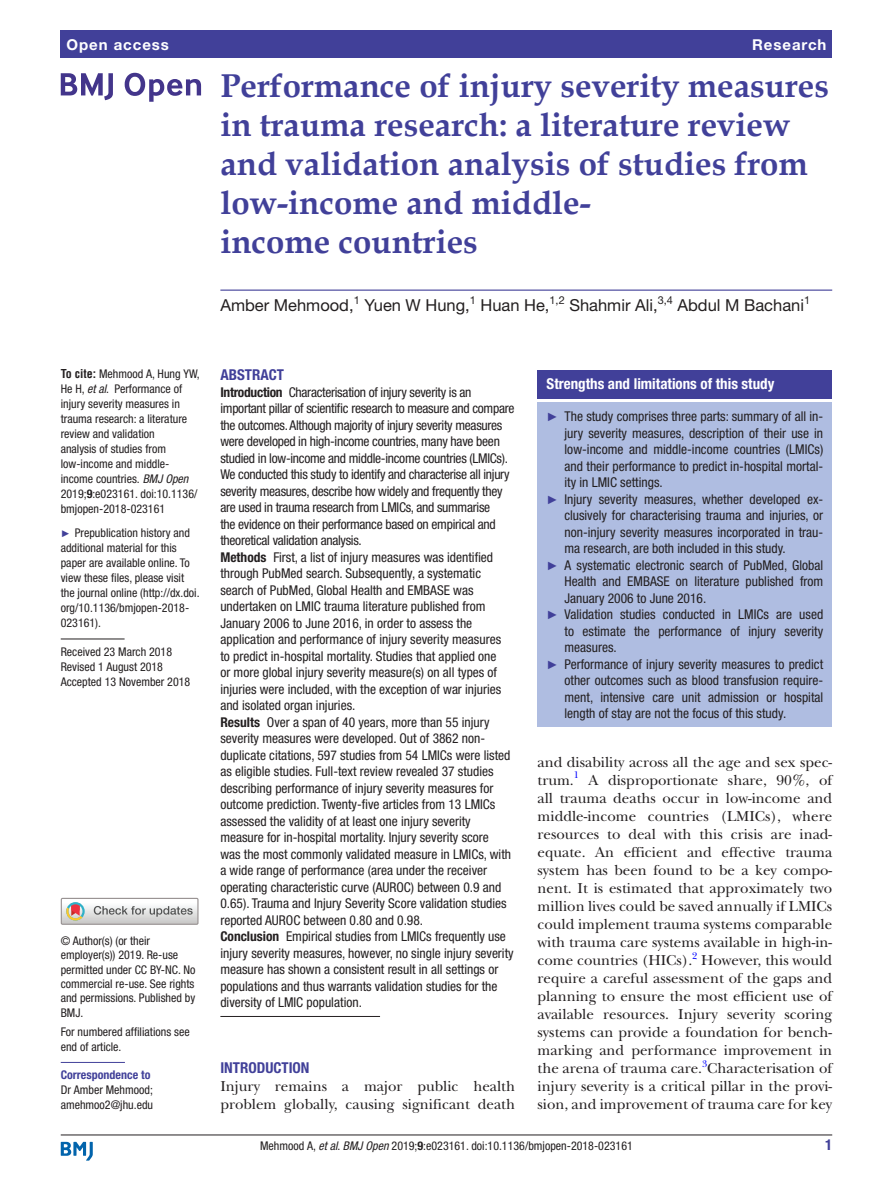
<style>
.page{position:relative;width:893px;height:1191px;background:#fff}
.page>*{position:absolute;margin:0;border:0;box-sizing:border-box;transform-origin:0 0}
.t1{font:700 33px/39px "Book Antiqua";color:#414099}
.t2{font:16.5px "Helvetica Neue LT Std";color:#231f20}
.t3{font:15px/18px "New Baskerville";color:#231f20}
.t4{font:700 condensed 15px "Helvetica Neue LT Std";color:#fff}
.t5{font:700 condensed 15px "Helvetica Neue LT Std";color:#414099}
.t6{font:700 15px "Helvetica Neue LT Std";letter-spacing:.065em;color:#fff}
.t7{font:condensed 13.5px/16.5px "Helvetica Neue LT Std";color:#231f20}
.t8{font:condensed 12px/15px "Helvetica Neue LT Std";color:#231f20}
.t9{font:700 condensed 12px "Helvetica Neue LT Std";color:#414099}
.t10{font:10.95px "Helvetica Neue LT Std";color:#231f20}
.t11{font:9.9px "New Baskerville";color:#00f}
.s1{font-family:"Helvetica LT Std";font-weight:700}
.s2{font-style:italic}
.s3{font-weight:700}
.s4{font-family:"Arial";font-stretch:normal;font-size:9.75px;color:#414099}
.s5{font-family:"Arial";font-stretch:normal;font-size:12px;color:#414099}
</style>
<div class="page">
<hr style="left:61px;top:1134px;width:771px;height:1px;background:#231f20">
<svg style="left:61px;top:1141px;width:32px;height:19px"></svg>
<div style="left:61px;top:31px;width:771px;height:27px;background:#414099"></div>
<hr style="left:220px;top:289px;width:612px;height:2px;background:#414099">
<hr style="left:61px;top:638px;width:64px;height:1px;background:#231f20">
<hr style="left:61px;top:1062px;width:64px;height:1px;background:#414099">
<svg style="left:61px;top:73px;width:52px;height:27px"></svg>
<svg style="left:125px;top:73px;width:76px;height:29px"></svg>
<div style="left:61px;top:897px;width:138px;height:27px;border:1px solid #969090"></div>
<svg style="left:61px;top:898px;width:137px;height:26px"></svg>
<hr style="left:220px;top:1016px;width:160px;height:1px;background:#231f20">
<div style="left:538px;top:370px;width:294px;height:28px;background:#414099"></div>
<div style="left:538px;top:402px;width:294px;height:325px;background:#afbde1"></div>
<p class="t6" style="left:66px;top:35px;width:104px">Open access</p>
<p class="t6" style="left:752px;top:35px;width:76px">Research</p>
<h1 class="t1" style="left:220px;top:66px;width:610px">Performance of injury severity measures in trauma research: a literature review and validation analysis of studies from low-income and middle-<br>income countries</h1>
<p class="t2" style="left:220px;top:296px;width:135px">Amber Mehmood,</p>
<p class="t10" style="left:354px;top:293px;width:8px">1</p>
<p class="t2" style="left:364px;top:296px;width:107px">Yuen W Hung,</p>
<p class="t10" style="left:470px;top:293px;width:8px">1</p>
<p class="t2" style="left:480px;top:296px;width:71px">Huan He,</p>
<p class="t10" style="left:550px;top:293px;width:17px">1,2</p>
<p class="t2" style="left:569px;top:296px;width:90px">Shahmir Ali,</p>
<p class="t10" style="left:658px;top:293px;width:17px">3,4</p>
<p class="t2" style="left:677px;top:296px;width:128px">Abdul M Bachani</p>
<p class="t10" style="left:804px;top:293px;width:8px">1</p>
<p class="t8" style="left:61px;top:366px;width:141px"><span class="s1">To cite:</span> Mehmood A, Hung YW,<br>He H, <span class="s2">et al</span>. Performance of injury severity measures in trauma research: a literature review and validation<br>analysis of studies from low-income and middle&shy;income countries. <span class="s2">BMJ Open<br></span>2019;<span class="s3">9</span>:e023161. doi:10.1136/ bmjopen-2018-023161</p>
<p class="t8" style="left:61px;top:525px;width:140px"><span class="s4">►</span> Prepublication history and additional material for this paper are available online. To view these files, please visit the journal online (http://dx.doi. org/10.1136/bmjopen-2018-<br>023161).</p>
<p class="t8" style="left:61px;top:644px;width:131px">Received 23 March 2018<br>Revised 1 August 2018<br>Accepted 13 November 2018</p>
<p class="t8" style="left:61px;top:933px;width:136px;line-height:14.4px">© Author(s) (or their employer(s)) 2019. Re-use permitted under CC BY-NC. No commercial re-use. See rights and permissions. Published by<br>BMJ.</p>
<p class="t8" style="left:61px;top:1024px;width:130px">For numbered affiliations see end of article.</p>
<p class="t9" style="left:61px;top:1067px;width:91px">Correspondence to</p>
<p class="t8" style="left:61px;top:1082px;width:94px">Dr Amber Mehmood; amehmoo2@jhu.edu</p>
<p class="t5" style="left:220px;top:366px;width:65px">Abstract</p>
<p class="t7" style="left:220px;top:384px;width:296px"><span class="s3">Introduction</span> Characterisation of injury severity is an important pillar of scientific research to measure and compare the outcomes. Although majority of injury severity measures were developed in high-income countries, many have been studied in low-income and middle-income countries (LMICs).<br>We conducted this study to identify and characterise all injury severity measures, describe how widely and frequently they are used in trauma research from LMICs, and summarise<br>the evidence on their performance based on empirical and theoretical validation analysis.<br><span class="s3">Methods</span> First, a list of injury measures was identified through PubMed search. Subsequently, a systematic search of PubMed, Global Health and EMBASE was undertaken on LMIC trauma literature published from January 2006 to June 2016, in order to assess the application and performance of injury severity measures<br>to predict in-hospital mortality. Studies that applied one<br>or more global injury severity measure(s) on all types of injuries were included, with the exception of war injuries and isolated organ injuries.<br><span class="s3">Results</span> Over a span of 40 years, more than 55 injury severity measures were developed. Out of 3862 non&shy;duplicate citations, 597 studies from 54 LMICs were listed as eligible studies. Full-text review revealed 37 studies describing performance of injury severity measures for outcome prediction. Twenty-five articles from 13 LMICs assessed the validity of at least one injury severity measure for in-hospital mortality. Injury severity score<br>was the most commonly validated measure in LMICs, with a wide range of performance (area under the receiver operating characteristic curve (AUROC) between 0.9 and 0.65). Trauma and Injury Severity Score validation studies reported AUROC between 0.80 and 0.98.<br><span class="s3">Conclusion</span> Empirical studies from LMICs frequently use injury severity measures, however, no single injury severity measure has shown a consistent result in all settings or populations and thus warrants validation studies for the diversity of LMIC population.</p>
<p class="t5" style="left:220px;top:1059px;width:91px">Introduction</p>
<p class="t3" style="left:220px;top:1077px;width:296px">Injury remains a major public health problem globally, causing significant death</p>
<p class="t4" style="left:547px;top:375px;width:229px">Strengths and limitations of this study</p>
<p class="t7" style="left:547px;top:408px;width:278px"><span class="s5">►</span> The study comprises three parts: summary of all in-</p>
<p class="t7" style="left:565px;top:424px;width:260px">jury severity measures, description of their use in</p>
<p class="t7" style="left:565px;top:441px;width:260px">low-income and middle-income countries (LMICs)</p>
<p class="t7" style="left:565px;top:457px;width:260px">and their performance to predict in-hospital mortal-</p>
<p class="t7" style="left:565px;top:474px;width:100px">ity in LMIC settings.</p>
<p class="t7" style="left:547px;top:490px;width:278px"><span class="s5">►</span> Injury severity measures, whether developed ex-</p>
<p class="t7" style="left:565px;top:507px;width:260px">clusively for characterising trauma and injuries, or</p>
<p class="t7" style="left:565px;top:523px;width:260px">non-injury severity measures incorporated in trau-</p>
<p class="t7" style="left:565px;top:540px;width:223px">ma research, are both included in this study.</p>
<p class="t7" style="left:547px;top:556px;width:278px"><span class="s5">►</span> A systematic electronic search of PubMed, Global</p>
<p class="t7" style="left:565px;top:573px;width:260px">Health and EMBASE on literature published from</p>
<p class="t7" style="left:565px;top:589px;width:143px">January 2006 to June 2016.</p>
<p class="t7" style="left:547px;top:606px;width:278px"><span class="s5">►</span> Validation studies conducted in LMICs are used</p>
<p class="t7" style="left:565px;top:622px;width:260px">to estimate the performance of injury severity</p>
<p class="t7" style="left:565px;top:639px;width:54px">measures.</p>
<p class="t7" style="left:547px;top:655px;width:278px"><span class="s5">►</span> Performance of injury severity measures to predict</p>
<p class="t7" style="left:565px;top:672px;width:260px">other outcomes such as blood transfusion require-</p>
<p class="t7" style="left:565px;top:688px;width:260px">ment, intensive care unit admission or hospital</p>
<p class="t7" style="left:565px;top:705px;width:223px">length of stay are not the focus of this study.</p>
<p class="t3" style="left:538px;top:753px;width:296px">and disability across all the age and sex spec&shy;trum.<sup>1</sup></p>
<p class="t3" style="left:538px;top:771px;width:296px;text-align:justify;text-indent:51px">A disproportionate share, 90%, of all trauma deaths occur in low-income and middle-income countries (LMICs), where resources to deal with this crisis are inad&shy;equate. An efficient and effective trauma system has been found to be a key compo&shy;nent. It is estimated that approximately two million lives could be saved annually if LMICs could implement trauma systems comparable with trauma care systems available in high-in&shy;come countries (HICs).</p>
<p class="t11" style="left:692px;top:949px;width:7px">2</p>
<p class="t3" style="left:538px;top:951px;width:296px;text-align:justify;text-indent:164px">However, this would require a careful assessment of the gaps and planning to ensure the most efficient use of available resources. Injury severity scoring systems can provide a foundation for bench&shy;marking and performance improvement in the arena of trauma care.<sup>3</sup>Characterisation of injury severity is a critical pillar in the provi&shy;sion, and improvement of trauma care for key</p>
<p class="t8" style="left:260px;top:1137px;width:374px">Mehmood A, <span class="s2">et al</span>. <span class="s2">BMJ Open</span> 2019;<span class="s3">9</span>:e023161. doi:10.1136/bmjopen-2018-023161</p>
<p class="t5" style="left:825px;top:1135px;width:9px">1</p>
</div>
